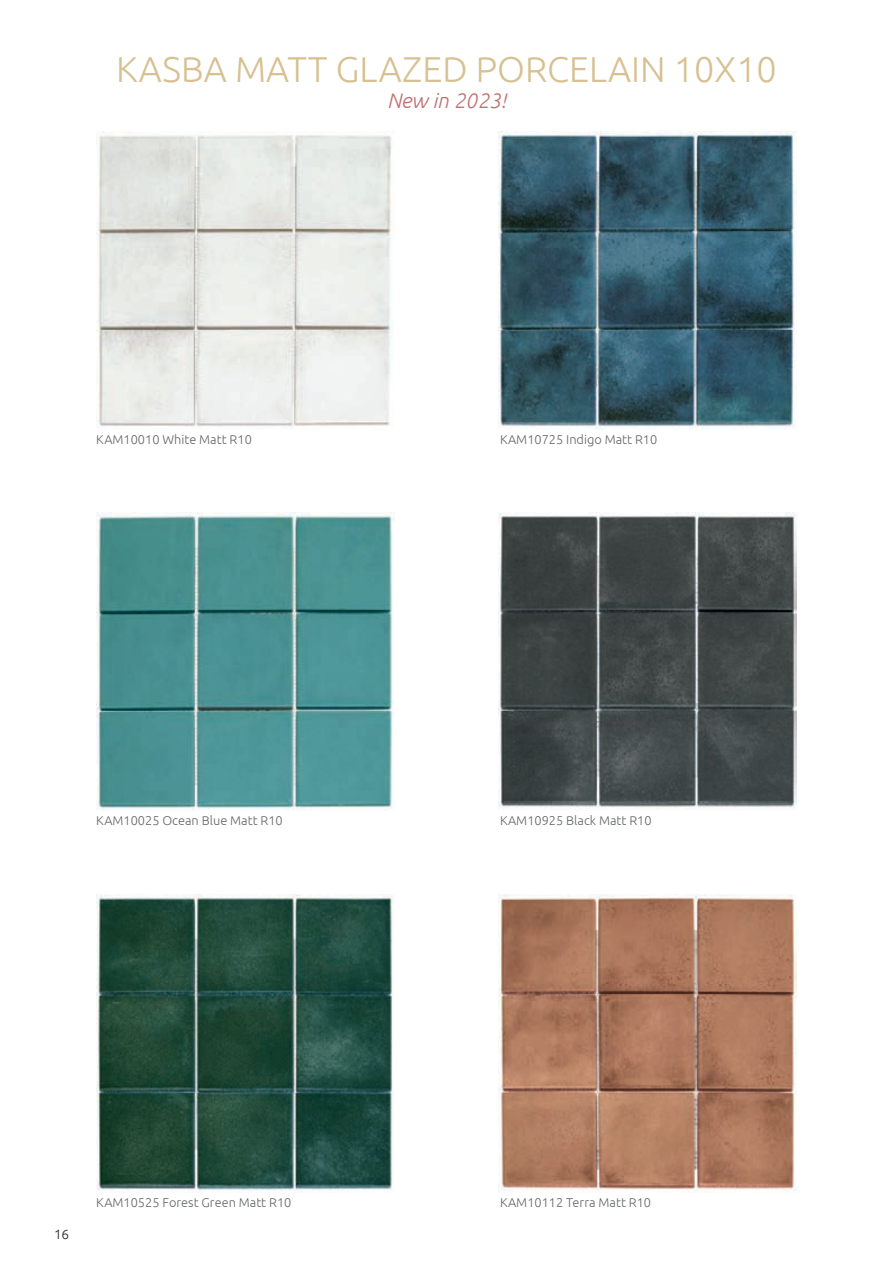
<style>
.page{position:relative;width:893px;height:1263px;background:#fff}
.page>*{position:absolute;margin:0;border:0;box-sizing:border-box;transform-origin:0 0}
.t1{font:300 36px "Ubuntu";color:#d7c091}
.t2{font:italic 300 21px "Ubuntu";color:#c16e6e}
.t3{font:300 13.5px "Ubuntu";color:#231f20}
.t4{font:300 12.75px "Ubuntu";color:#656666}
</style>
<div class="page">
<img style="left:96px;top:132px;width:296px;height:296px">
<img style="left:499px;top:131px;width:298px;height:298px">
<img style="left:96px;top:513px;width:298px;height:298px">
<img style="left:499px;top:513px;width:298px;height:296px">
<img style="left:96px;top:894px;width:298px;height:298px">
<img style="left:499px;top:894px;width:298px;height:298px">
<h1 class="t1" style="left:116px;top:47px;width:662px">KASBA MATT GLAZED PORCELAIN 10X10</h1>
<p class="t4" style="left:96px;top:431px;width:157px">KAM10010 White Matt R10</p>
<h2 class="t2" style="left:387px;top:88px;width:120px">New in 2023!</h2>
<p class="t4" style="left:500px;top:431px;width:159px">KAM10725 Indigo Matt R10</p>
<p class="t4" style="left:96px;top:813px;width:188px">KAM10025 Ocean Blue Matt R10</p>
<p class="t4" style="left:500px;top:813px;width:153px">KAM10925 Black Matt R10</p>
<p class="t3" style="left:54px;top:1226px;width:17px">16</p>
<p class="t4" style="left:96px;top:1194px;width:197px">KAM10525 Forest Green Matt R10</p>
<p class="t4" style="left:500px;top:1194px;width:153px">KAM10112 Terra Matt R10</p>
</div>
